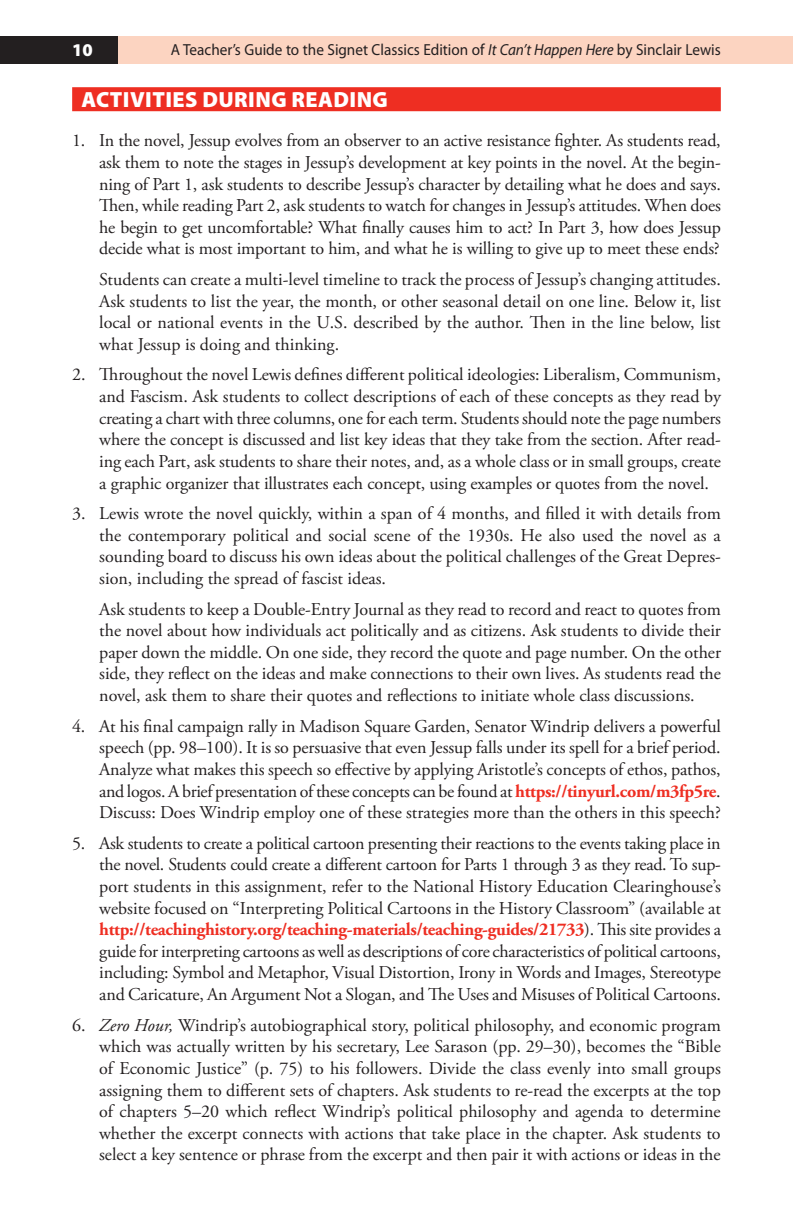
<style>
.page{position:relative;width:793px;height:1225px;background:#fff}
.page>*{position:absolute;margin:0;border:0;box-sizing:border-box;transform-origin:0 0}
.t1{font:900 22px "Myriad Pro";letter-spacing:.02em;color:#fff}
.t2{font:18px/21.6px "Adobe Garamond Pro";color:#231f20;text-align:justify}
.t3{font:900 18px "Myriad Pro";color:#fff}
.t4{font:16px "Myriad Pro";color:#231f20;scale:.95 1}
.s1{font-style:italic}
.s2{font-weight:700;color:#ee2e22}
</style>
<div class="page">
<div style="left:0;top:36px;width:792px;height:27px;background:#fcd4c1"></div>
<div style="left:0;top:36px;width:117px;height:27px;background:#231f20"></div>
<svg style="left:792px;top:36px;width:1px;height:27px"></svg>
<div style="left:72px;top:87px;width:648px;height:24px;background:#ee2e22"></div>
<p class="t3" style="left:72px;top:38px;width:22px">10</p>
<p class="t4" style="left:171px;top:39px;width:580px">A Teacher’s Guide to the Signet Classics Edition of <span class="s1">It Can’t Happen Here</span> by Sinclair Lewis</p>
<p class="t1" style="left:81px;top:84px;width:308px">ACTIVITIES DURING READING</p>
<p class="t2" style="left:99px;top:130px;width:623px;text-indent:-27px">1. In the novel, Jessup evolves from an observer to an active resistance fighter. As students read, ask them to note the stages in Jessup’s development at key points in the novel. At the begin&shy;ning of Part 1, ask students to describe Jessup’s character by detailing what he does and says.<br>Then, while reading Part 2, ask students to watch for changes in Jessup’s attitudes. When does he begin to get uncomfortable? What finally causes him to act? In Part 3, how does Jessup decide what is most important to him, and what he is willing to give up to meet these ends?</p>
<p class="t2" style="left:99px;top:269px;width:623px">Students can create a multi-level timeline to track the process of Jessup’s changing attitudes.<br>Ask students to list the year, the month, or other seasonal detail on one line. Below it, list local or national events in the U.S. described by the author. Then in the line below, list what Jessup is doing and thinking.</p>
<p class="t2" style="left:99px;top:364px;width:623px;text-indent:-27px">2. Throughout the novel Lewis defines different political ideologies: Liberalism, Communism, and Fascism. Ask students to collect descriptions of each of these concepts as they read by creating a chart with three columns, one for each term. Students should note the page numbers where the concept is discussed and list key ideas that they take from the section. After read&shy;ing each Part, ask students to share their notes, and, as a whole class or in small groups, create a graphic organizer that illustrates each concept, using examples or quotes from the novel.</p>
<p class="t2" style="left:99px;top:503px;width:623px;text-indent:-27px">3. Lewis wrote the novel quickly, within a span of 4 months, and filled it with details from the contemporary political and social scene of the 1930s. He also used the novel as a sounding board to discuss his own ideas about the political challenges of the Great Depres&shy;sion, including the spread of fascist ideas.</p>
<p class="t2" style="left:99px;top:598px;width:623px">Ask students to keep a Double-Entry Journal as they read to record and react to quotes from the novel about how individuals act politically and as citizens. Ask students to divide their paper down the middle. On one side, they record the quote and page number. On the other side, they reflect on the ideas and make connections to their own lives. As students read the novel, ask them to share their quotes and reflections to initiate whole class discussions.</p>
<p class="t2" style="left:99px;top:715px;width:623px;text-indent:-27px">4. At his final campaign rally in Madison Square Garden, Senator Windrip delivers a powerful speech (pp. 98–100). It is so persuasive that even Jessup falls under its spell for a brief period.<br>Analyze what makes this speech so effective by applying Aristotle’s concepts of ethos, pathos, and logos. A brief presentation of these concepts can be found at <span class="s2">https://tinyurl.com/m3fp5re</span>.<br>Discuss: Does Windrip employ one of these strategies more than the others in this speech?</p>
<p class="t2" style="left:99px;top:832px;width:623px;text-indent:-27px">5. Ask students to create a political cartoon presenting their reactions to the events taking place in the novel. Students could create a different cartoon for Parts 1 through 3 as they read. To sup&shy;port students in this assignment, refer to the National History Education Clearinghouse’s website focused on “Interpreting Political Cartoons in the History Classroom” (available at <span class="s2">http://teachinghistory.org/teaching-materials/teaching-guides/21733</span>). This site provides a guide for interpreting cartoons as well as descriptions of core characteristics of political cartoons, including: Symbol and Metaphor, Visual Distortion, Irony in Words and Images, Stereotype and Caricature, An Argument Not a Slogan, and The Uses and Misuses of Political Cartoons.</p>
<p class="t2" style="left:99px;top:1014px;width:623px;text-indent:-27px">6. <span class="s1">Zero Hour,</span> Windrip’s autobiographical story, political philosophy, and economic program which was actually written by his secretary, Lee Sarason (pp. 29–30), becomes the “Bible of Economic Justice” (p. 75) to his followers. Divide the class evenly into small groups assigning them to different sets of chapters. Ask students to re-read the excerpts at the top of chapters 5–20 which reflect Windrip’s political philosophy and agenda to determine whether the excerpt connects with actions that take place in the chapter. Ask students to select a key sentence or phrase from the excerpt and then pair it with actions or ideas in the</p>
</div>
